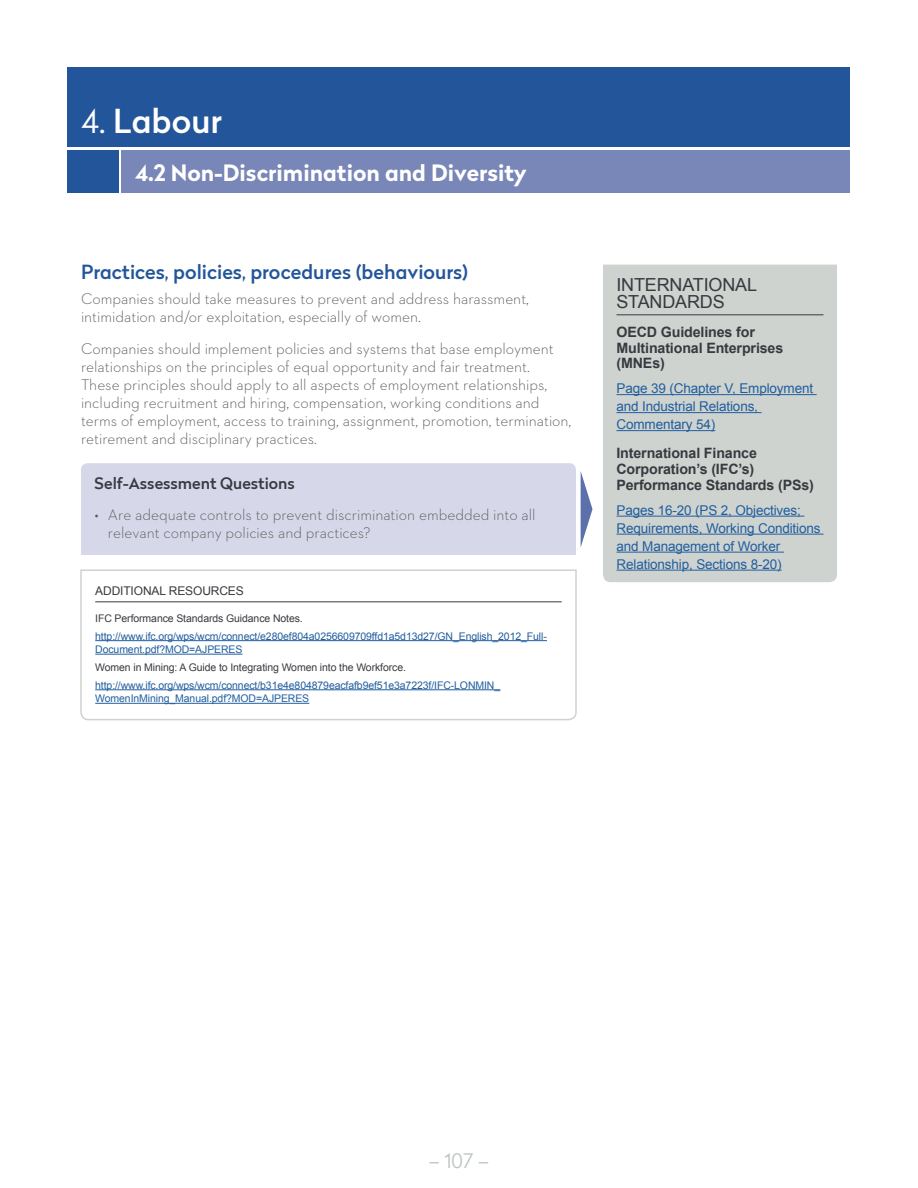
<style>
.page{position:relative;width:918px;height:1188px;background:#fff}
.page>*{position:absolute;margin:0;border:0;box-sizing:border-box;transform-origin:0 0}
.t1{font:500 33px "Radikal";color:#fff}
.t2{font:700 22.5px "Radikal";color:#fff}
.t3{font:500 19.5px "Radikal";color:#22559a}
.t4{font:300 19.5px "Radikal";color:#bbc4c0}
.t5{font:18px/16.5px "Arial";letter-spacing:-.01em;color:#373a3f}
.t6{font:300 15.75px/18px "Neutraface 2 Text";color:#5d5a5d}
.t7{font:500 15.75px "Radikal";color:#373a3f}
.t8{font:700 14.25px/15.8px "Arial";letter-spacing:-.01em;color:#373a3f}
.t9{font:13.5px/18px "Arial";letter-spacing:-.01em;color:#215e9e}
.t10{font:12px "Arial";letter-spacing:-.01em;color:#373a3f}
.t11{font:10.5px/13.5px "Arial";letter-spacing:-.01em;color:#215e9e}
.t12{font:10.5px "Arial";letter-spacing:-.01em;color:#373a3f}
.s1{font-weight:300}
</style>
<div class="page">
<div style="left:68px;top:68px;width:782px;height:79px;background:#22559a"></div>
<div style="left:122px;top:150px;width:728px;height:43px;background:#7886b8"></div>
<div style="left:67px;top:150px;width:52px;height:43px;background:#22559a"></div>
<svg style="left:81px;top:463px;width:511px;height:84px;background:#d5d7e8"></svg>
<div style="left:81px;top:494px;width:495px;height:61px;background:#d6d8e9"></div>
<div style="left:603px;top:265px;width:234px;height:317px;background:#ced3d0"></div>
<hr style="left:616px;top:314px;width:208px;height:1px;background:#373a3f">
<hr style="left:616px;top:394px;width:201px;height:1px;background:#215e9e">
<hr style="left:616px;top:412px;width:146px;height:1px;background:#215e9e">
<hr style="left:616px;top:430px;width:99px;height:1px;background:#215e9e">
<hr style="left:616px;top:516px;width:188px;height:1px;background:#215e9e">
<hr style="left:616px;top:534px;width:208px;height:1px;background:#215e9e">
<hr style="left:616px;top:552px;width:168px;height:1px;background:#215e9e">
<hr style="left:616px;top:570px;width:166px;height:1px;background:#215e9e">
<svg style="left:80px;top:569px;width:497px;height:152px"></svg>
<h1 class="t1" style="left:81px;top:98px;width:143px"><span class="s1">4.</span> Labour</h1>
<h2 class="t2" style="left:135px;top:156px;width:394px">4.2 Non-Discrimination and Diversity</h2>
<p class="t3" style="left:81px;top:258px;width:389px">Practices, policies, procedures (behaviours)</p>
<p class="t6" style="left:81px;top:290px;width:450px">Companies should take measures to prevent and address harassment, intimidation and/or exploitation, especially of women.</p>
<p class="t6" style="left:81px;top:339px;width:492px">Companies should implement policies and systems that base employment relationships on the principles of equal opportunity and fair treatment.<br>These principles should apply to all aspects of employment relationships, including recruitment and hiring, compensation, working conditions and terms of employment, access to training, assignment, promotion, termination, retirement and disciplinary practices.</p>
<p class="t7" style="left:94px;top:472px;width:202px">Self-Assessment Questions</p>
<p class="t6" style="left:108px;top:506px;width:429px;text-indent:-13px">• Are adequate controls to prevent discrimination embedded into all relevant company policies and practices?</p>
<p class="t10" style="left:95px;top:583px;width:150px">ADDITIONAL RESOURCES</p>
<p class="t12" style="left:95px;top:611px;width:209px">IFC Performance Standards Guidance Notes.</p>
<p class="t11" style="left:95px;top:629px;width:453px">http://www.ifc.org/wps/wcm/connect/e280ef804a0256609709ffd1a5d13d27/GN_English_2012_Full-<br>Document.pdf?MOD=AJPERES</p>
<p class="t12" style="left:95px;top:660px;width:312px">Women in Mining: A Guide to Integrating Women into the Workforce.</p>
<p class="t11" style="left:95px;top:678px;width:407px">http://www.ifc.org/wps/wcm/connect/b31e4e804879eacfafb9ef51e3a7223f/IFC-LONMIN_<br>WomenInMining_Manual.pdf?MOD=AJPERES</p>
<p class="t5" style="left:616px;top:277px;width:142px">INTERNATIONAL<br>STANDARDS</p>
<p class="t8" style="left:616px;top:325px;width:168px">OECD Guidelines for<br>Multinational Enterprises (MNEs)</p>
<p class="t9" style="left:616px;top:380px;width:198px">Page 39 (Chapter V, Employment and Industrial Relations,<br>Commentary 54)</p>
<p class="t8" style="left:616px;top:446px;width:199px">International Finance<br>Corporation’s (IFC’s)<br>Performance Standards (PSs)</p>
<p class="t9" style="left:616px;top:501px;width:206px">Pages 16-20 (PS 2, Objectives;<br>Requirements, Working Conditions and Management of Worker<br>Relationship, Sections 8-20)</p>
<p class="t4" style="left:429px;top:1148px;width:62px">– 107 –</p>
</div>
